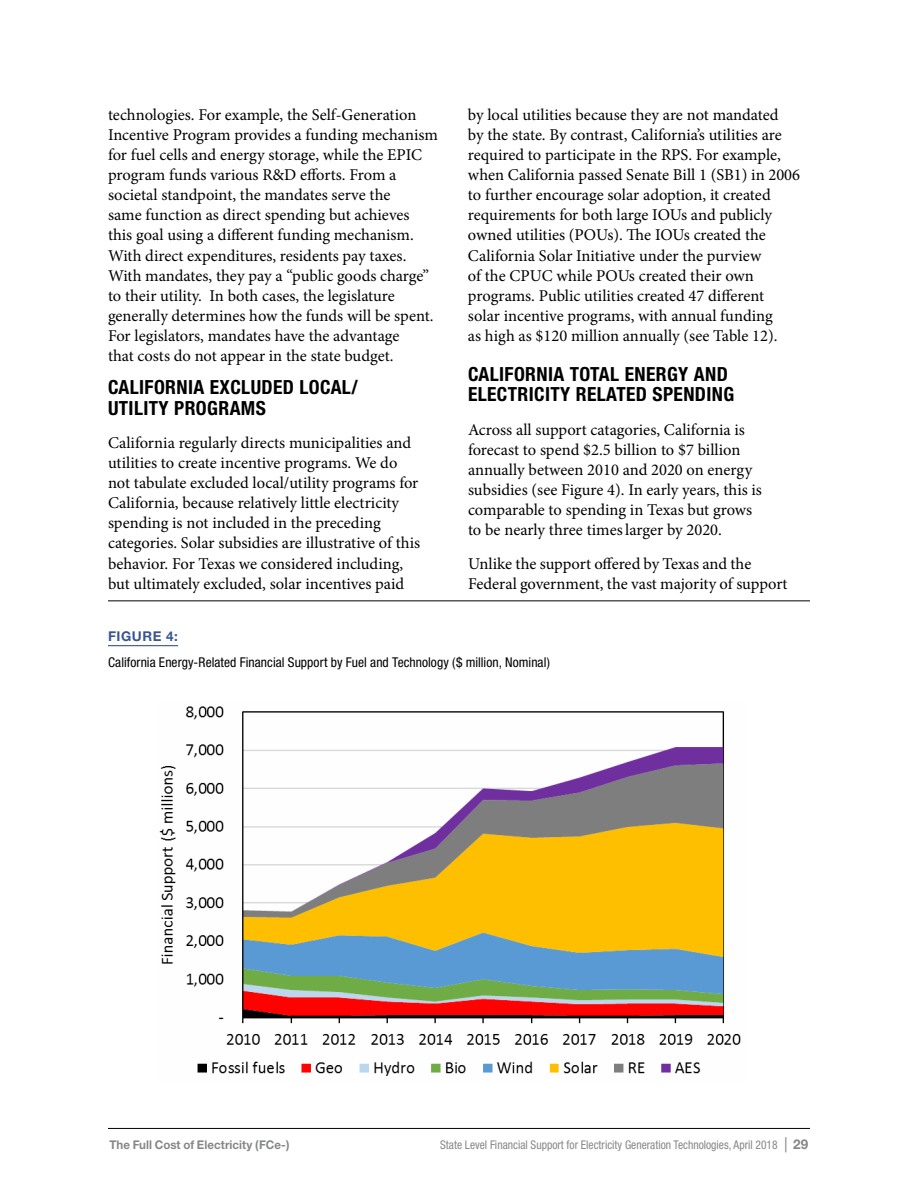
<style>
.page{position:relative;width:918px;height:1188px;background:#fff}
.page>*{position:absolute;margin:0;border:0;box-sizing:border-box;transform-origin:0 0}
.t1{font:700 condensed 19.5px/20.1px "Helvetica Neue";letter-spacing:.02em;color:#000}
.t2{font:16.5px/20.1px "Minion Pro";color:#000}
.t3{font:condensed 13.5px "Helvetica Neue";letter-spacing:.005em;color:#000}
.t4{font:700 13.5px "Helvetica Neue";letter-spacing:.04em;color:#3a5591}
.t5{font:condensed 12px "Helvetica Neue";color:#868787;scale:.96 1}
.t6{font:700 12px "Helvetica Neue";color:#868787;scale:.96 1}
.s1{font-weight:700;font-stretch:normal;font-size:20.25px}
.s2{font-weight:700;font-stretch:normal;font-size:13.5px}
</style>
<div class="page">
<hr style="left:108px;top:1128px;width:702px;height:1px;background:#000">
<img style="left:159px;top:706px;width:582px;height:370px">
<hr style="left:108px;top:645px;width:70px;height:1px;background:#3a5591">
<hr style="left:108px;top:600px;width:702px;height:1px;background:#000">
<p class="t2" style="left:108px;top:105px;width:332px">technologies. For example, the Self-Generation Incentive Program provides a funding mechanism for fuel cells and energy storage, while the EPIC program funds various R&amp;D efforts. From a societal standpoint, the mandates serve the<br>same function as direct spending but achieves this goal using a different funding mechanism.<br>With direct expenditures, residents pay taxes.<br>With mandates, they pay a “public goods charge” to their utility. In both cases, the legislature generally determines how the funds will be spent.<br>For legislators, mandates have the advantage<br>that costs do not appear in the state budget.</p>
<p class="t1" style="left:108px;top:377px;width:251px">CALIFORNIA EXCLUDED LOCAL/<br>UTILITY PROGRAMS</p>
<p class="t2" style="left:108px;top:433px;width:314px">California regularly directs municipalities and utilities to create incentive programs. We do not tabulate excluded local/utility programs for California, because relatively little electricity spending is not included in the preceding categories. Solar subsidies are illustrative of this behavior. For Texas we considered including, but ultimately excluded, solar incentives paid</p>
<p class="t2" style="left:468px;top:105px;width:334px">by local utilities because they are not mandated<br>by the state. By contrast, California’s utilities are required to participate in the RPS. For example, when California passed Senate Bill 1 (SB1) in 2006 to further encourage solar adoption, it created requirements for both large IOUs and publicly owned utilities (POUs). The IOUs created the California Solar Initiative under the purview<br>of the CPUC while POUs created their own programs. Public utilities created 47 different solar incentive programs, with annual funding<br>as high as $120 million annually (see Table 12).</p>
<p class="t1" style="left:468px;top:364px;width:133px">CALIFORNIA TOTAL</p>
<p class="t1" style="left:625px;top:364px;width:105px">ENERGY AND</p>
<p class="t1" style="left:468px;top:384px;width:21px">ELECT</p>
<p class="t1" style="left:518px;top:384px;width:70px">RICITY RELATE</p>
<p class="t1" style="left:636px;top:384px;width:98px">D SPENDING</p>
<p class="t2" style="left:468px;top:419px;width:295px">Across all support catagories, California is forecast to spend $2.5 billion to $7 billion annually between 2010 and 2020 on energy subsidies (see Figure 4). In early years, this is comparable to spending in Texas but grows to be nearly three times larger by 2020.</p>
<p class="t2" style="left:468px;top:553px;width:321px">Unlike the support offered by Texas and the<br>Federal government, the vast majority of support</p>
<p class="t4" style="left:108px;top:628px;width:72px">Figure 4:</p>
<p class="t3" style="left:108px;top:654px;width:444px">California Energy-Related Financial Support by Fuel and Technology ($ million, Nominal)</p>
<p class="t6" style="left:110px;top:1138px;width:189px">The Full Cost of Electricity (FCe-)</p>
<p class="t5" style="left:440px;top:1138px;width:385px">State Level Financial Support for Electricity Generation Technologies, April 2018 <span class="s1">|</span> <span class="s2">29</span></p>
</div>
